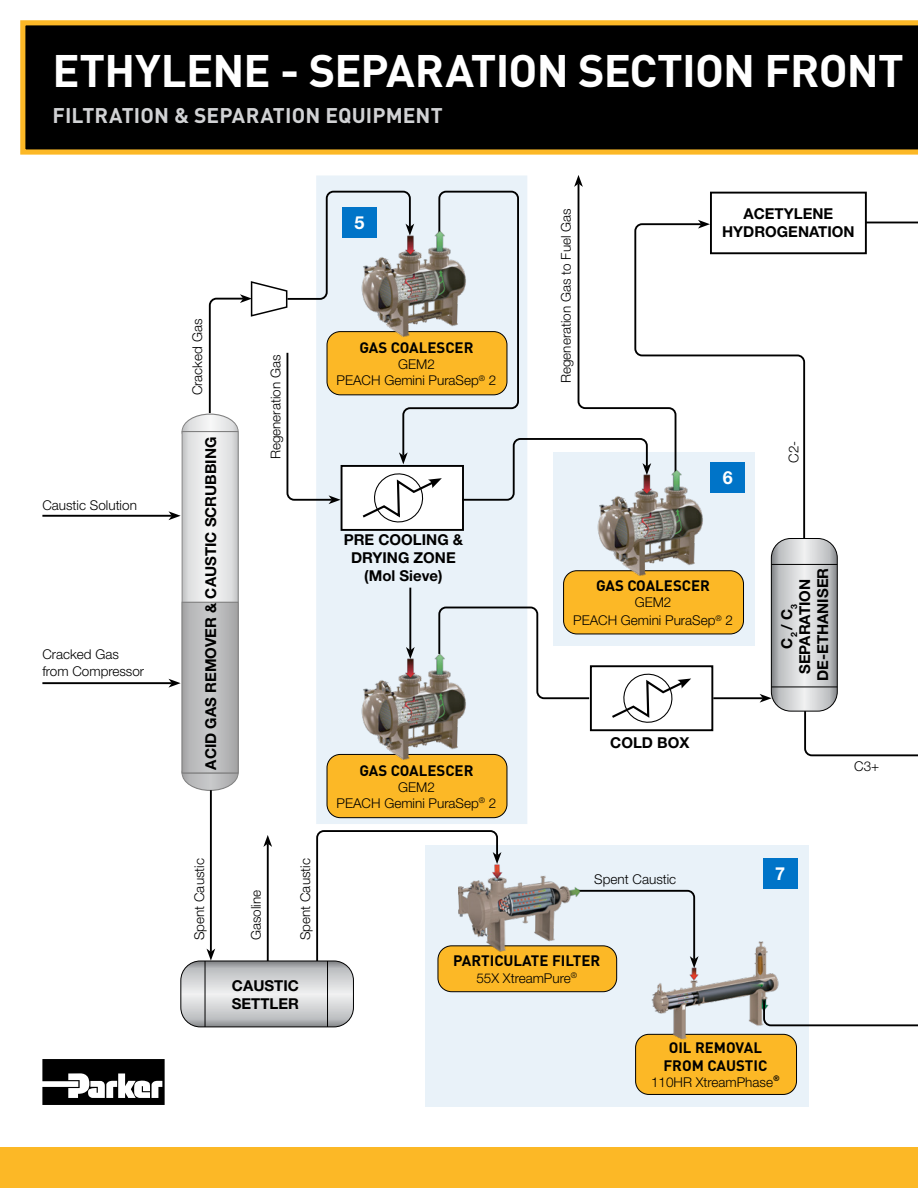
<style>
.page{position:relative;width:918px;height:1188px;background:#fff}
.page>*{position:absolute;margin:0;border:0;box-sizing:border-box;transform-origin:0 0}
.t1{font:700 45px "DINOT";letter-spacing:-.02em;color:#fff}
.t2{font:700 21px "DINOT";letter-spacing:.005em;color:#d1d2d4}
.t3{font:700 18px "Helvetica Neue LT Std";color:#fff}
.t4{font:700 15px/18px "Helvetica Neue LT Std";color:#000;text-align:center}
.t5{font:700 15px/18px "DINOT";color:#000;text-align:center}
.t6{font:300 13.5px "Helvetica Neue LT Std";color:#000}
.t7{font:13.35px "Myriad Pro";color:#000}
</style>
<div class="page">
<div style="left:316px;top:527px;width:211px;height:297px;background:#e9f2f9"></div>
<div style="left:327px;top:754px;width:180px;height:64px;background:#fcb826;border-radius:13px"></div>
<div style="left:327px;top:754px;width:180px;height:64px;border:1px solid #000;border-radius:13px"></div>
<img style="left:357px;top:652px;width:111px;height:108px">
<div style="left:425px;top:846px;width:384px;height:261px;background:#e9f2f9"></div>
<svg style="left:42px;top:1059px;width:123px;height:46px"></svg>
<div style="left:0;top:1148px;width:918px;height:40px;background:#fcb826"></div>
<div style="left:763px;top:858px;width:34px;height:30px;background:#0074c8"></div>
<div style="left:636px;top:1034px;width:161px;height:60px;background:#fcb826;border-radius:13px"></div>
<div style="left:635px;top:1034px;width:162px;height:61px;border:1px solid #000;border-radius:13px"></div>
<div style="left:553px;top:452px;width:202px;height:193px;background:#e9f2f9"></div>
<hr style="left:210px;top:790px;width:2px;height:162px;background:#000">
<svg style="left:583px;top:889px;width:113px;height:79px"></svg>
<svg style="left:182px;top:773px;width:55px;height:17px"></svg>
<div style="left:182px;top:755px;width:57px;height:36px;border:1px solid #000;border-radius:50%"></div>
<svg style="left:184px;top:527px;width:53px;height:75px"></svg>
<svg style="left:184px;top:604px;width:53px;height:167px;background:#b9b9bb"></svg>
<div style="left:341px;top:465px;width:123px;height:66px;border:2px solid #000"></div>
<div style="left:590px;top:665px;width:123px;height:66px;border:2px solid #000"></div>
<svg style="left:612px;top:673px;width:79px;height:50px"></svg>
<hr style="left:42px;top:515px;width:130px;height:2px;background:#000">
<hr style="left:42px;top:682px;width:130px;height:2px;background:#000">
<svg style="left:168px;top:679px;width:13px;height:9px"></svg>
<svg style="left:181px;top:829px;width:320px;height:198px"></svg>
<div style="left:181px;top:961px;width:173px;height:66px;border:1px solid #000;border-radius:19px"></div>
<hr style="left:205px;top:961px;width:1px;height:66px;background:#000">
<hr style="left:327px;top:961px;width:1px;height:66px;background:#000">
<img style="left:637px;top:926px;width:158px;height:114px">
<div style="left:438px;top:946px;width:179px;height:46px;background:#fcb826;border-radius:14px"></div>
<div style="left:438px;top:946px;width:179px;height:46px;border:1px solid #000;border-radius:14px"></div>
<img style="left:458px;top:855px;width:125px;height:97px">
<hr style="left:830px;top:222px;width:88px;height:1px;background:#000">
<div style="left:711px;top:193px;width:155px;height:60px;background:#fff"></div>
<div style="left:710px;top:192px;width:157px;height:62px;border:2px solid #000"></div>
<hr style="left:409px;top:588px;width:2px;height:62px;background:#000">
<svg style="left:406px;top:647px;width:9px;height:12px"></svg>
<hr style="left:713px;top:697px;width:50px;height:2px;background:#000">
<svg style="left:760px;top:538px;width:158px;height:219px"></svg>
<svg style="left:677px;top:222px;width:129px;height:318px"></svg>
<svg style="left:698px;top:220px;width:12px;height:9px"></svg>
<svg style="left:168px;top:175px;width:509px;height:352px"></svg>
<div style="left:564px;top:571px;width:180px;height:63px;background:#fcb826;border-radius:13px"></div>
<div style="left:563px;top:570px;width:181px;height:64px;border:1px solid #000;border-radius:13px"></div>
<img style="left:593px;top:469px;width:112px;height:107px">
<div style="left:327px;top:332px;width:180px;height:63px;background:#fcb826;border-radius:13px"></div>
<div style="left:327px;top:331px;width:180px;height:64px;border:1px solid #000;border-radius:13px"></div>
<img style="left:357px;top:230px;width:111px;height:107px">
<svg style="left:20px;top:20px;width:898px;height:135px;background:#151004"></svg>
<svg style="left:762px;top:999px;width:156px;height:28px"></svg>
<svg style="left:437px;top:606px;width:154px;height:94px"></svg>
<p class="t1" style="left:52px;top:40px;width:853px">ETHYLENE - SEPARATION SECTION FRONT</p>
<p class="t2" style="left:53px;top:101px;width:392px">FILTRATION &amp; SEPARATION EQUIPMENT</p>
<p class="t6" style="left:42px;top:497px;width:96px">Caustic Solution</p>
<p class="t6" style="left:42px;top:646px;width:78px">Cracked Gas</p>
<p class="t6" style="left:42px;top:663px;width:103px">from Compressor</p>
<p class="t6" style="left:189px;top:395px;width:78px;rotate:-90deg">Cracked Gas</p>
<p class="t4" style="left:202px;top:770px;width:335px;rotate:-90deg">ACID GAS REMOVER &amp; CAUSTIC SCRUBBING</p>
<p class="t6" style="left:267px;top:459px;width:106px;rotate:-90deg">Regeneration Gas</p>
<p class="t6" style="left:191px;top:940px;width:84px;rotate:-90deg">Spent Caustic</p>
<p class="t6" style="left:248px;top:940px;width:52px;rotate:-90deg">Gasoline</p>
<p class="t6" style="left:297px;top:940px;width:84px;rotate:-90deg">Spent Caustic</p>
<p class="t4" style="left:232px;top:977px;width:68px">CAUSTIC</p>
<p class="t4" style="left:232px;top:995px;width:69px">SETTLER</p>
<p class="t3" style="left:355px;top:211px;width:12px">5</p>
<p class="t5" style="left:360px;top:338px;width:115px">GAS COALESCER</p>
<p class="t6" style="left:398px;top:356px;width:38px">GEM2</p>
<p class="t6" style="left:337px;top:372px;width:161px">PEACH Gemini PuraSep<sup>®</sup> 2</p>
<p class="t4" style="left:344px;top:531px;width:121px">PRE COOLING &amp;<br>DRYING ZONE</p>
<p class="t4" style="left:364px;top:567px;width:80px">(Mol Sieve)</p>
<p class="t5" style="left:360px;top:761px;width:115px">GAS COALESCER</p>
<p class="t6" style="left:398px;top:779px;width:38px">GEM2</p>
<p class="t6" style="left:337px;top:795px;width:161px">PEACH Gemini PuraSep<sup>®</sup> 2</p>
<p class="t7" style="left:409px;top:791px;width:82px">Bottom Cooler</p>
<p class="t6" style="left:558px;top:383px;width:176px;rotate:-90deg">Regeneration Gas to Fuel Gas</p>
<p class="t4" style="left:722px;top:205px;width:134px">ACETYLENE<br>HYDROGENATION</p>
<p class="t3" style="left:723px;top:466px;width:12px">6</p>
<p class="t6" style="left:786px;top:463px;width:24px;rotate:-90deg">C2-</p>
<p class="t5" style="left:596px;top:576px;width:115px">GAS COALESCER</p>
<p class="t6" style="left:635px;top:594px;width:38px">GEM2</p>
<p class="t6" style="left:573px;top:612px;width:161px">PEACH Gemini PuraSep<sup>®</sup> 2</p>
<p class="t4" style="left:610px;top:734px;width:81px">COLD BOX</p>
<p class="t6" style="left:594px;top:870px;width:84px">Spent Caustic</p>
<p class="t4" style="left:795px;top:674px;width:96px;rotate:-90deg">SEPARATION</p>
<p class="t4" style="left:813px;top:681px;width:115px;rotate:-90deg">DE-ETHANISER</p>
<p class="t4" style="left:777px;top:649px;width:46px;rotate:-90deg">C<sub>2</sub> / C<sub>3</sub></p>
<p class="t6" style="left:854px;top:758px;width:27px">C3+</p>
<p class="t3" style="left:775px;top:862px;width:12px">7</p>
<p class="t5" style="left:453px;top:951px;width:149px">PARTICULATE FILTER</p>
<p class="t6" style="left:476px;top:970px;width:102px">55X XtreamPure<sup>®</sup></p>
<p class="t5" style="left:663px;top:1038px;width:105px">OIL REMOVAL<br>FROM CAUSTIC</p>
<p class="t6" style="left:651px;top:1074px;width:130px">110HR XtreamPhase<sup>®</sup></p>
</div>
